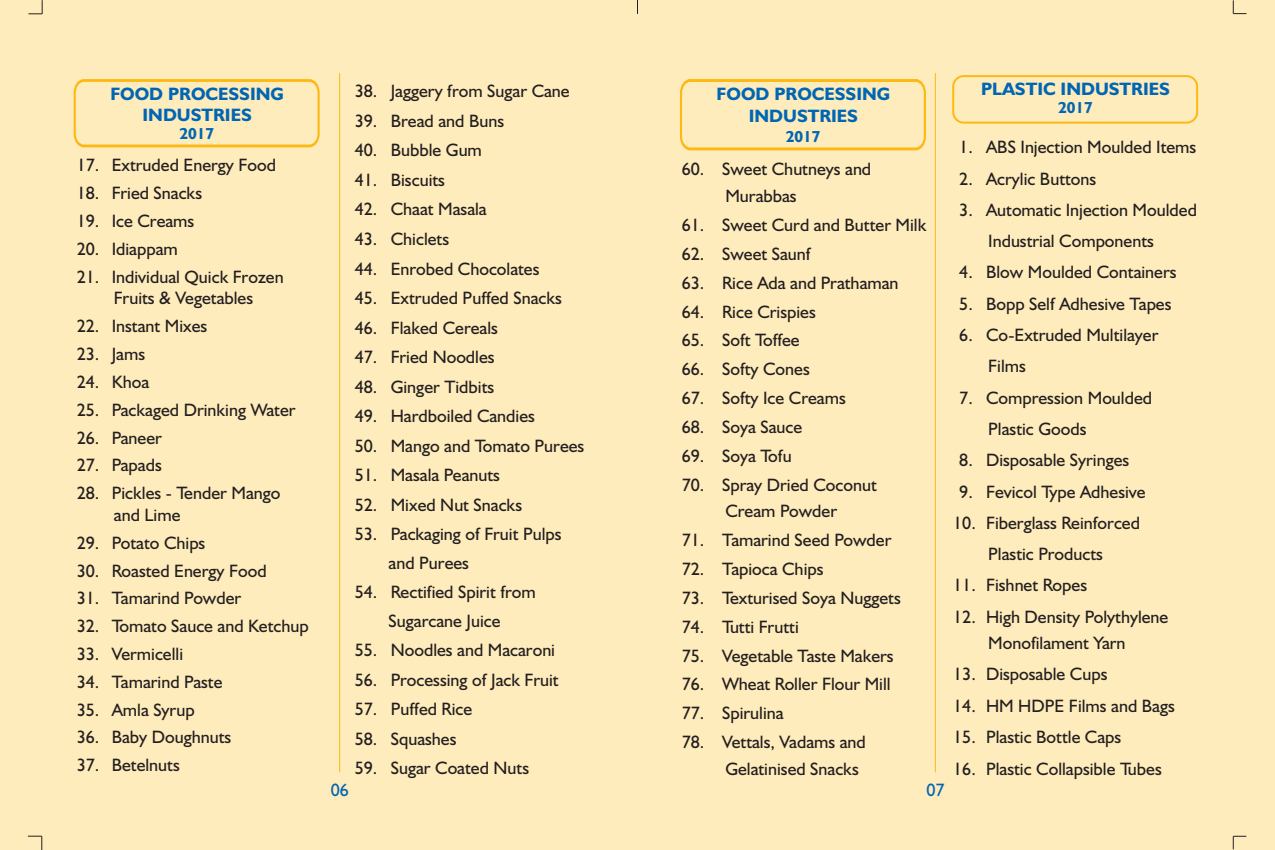
<style>
.page{position:relative;width:1275px;height:850px;background:#fff}
.page>*{position:absolute;margin:0;border:0;box-sizing:border-box;transform-origin:0 0}
.t1{font:18px/30.8px "Humanist 521 BT";color:#231f20}
.t2{font:700 18px/21.6px "Humanist 521 BT";color:#0066b3;text-align:center}
.t3{font:18px "Humanist 521 BT";color:#0066b3}
.t4{font:700 16px "Humanist 521 BT";color:#0066b3}
</style>
<div class="page">
<div style="left:0;top:0;width:1274px;height:850px;background:#ffecbc"></div>
<hr style="left:934px;top:73px;width:1px;height:699px;background:#fdb913">
<svg style="left:73px;top:79px;width:247px;height:69px"></svg>
<svg style="left:679px;top:79px;width:247px;height:72px"></svg>
<hr style="left:339px;top:73px;width:1px;height:699px;background:#fdb913">
<svg style="left:28px;top:835px;width:14px;height:15px"></svg>
<svg style="left:28px;top:0;width:15px;height:14px"></svg>
<svg style="left:1232px;top:836px;width:14px;height:13px"></svg>
<svg style="left:1232px;top:0;width:14px;height:14px"></svg>
<svg style="left:637px;top:0;width:1px;height:14px"></svg>
<div style="left:952px;top:75px;width:246px;height:49px;border:2px solid #fdb913;border-radius:11px"></div>
<p class="t2" style="left:110px;top:84px;width:175px">FOOD PROCESSING<br>INDUSTRIES</p>
<p class="t4" style="left:179px;top:127px;width:36px">2017</p>
<p class="t1" style="left:77px;top:151px;width:201px">17. Extruded Energy Food</p>
<p class="t1" style="left:77px;top:179px;width:127px">18. Fried Snacks</p>
<p class="t1" style="left:77px;top:207px;width:119px">19. Ice Creams</p>
<p class="t1" style="left:77px;top:235px;width:103px">20. Idiappam</p>
<p class="t1" style="left:77px;top:267px;width:208px;line-height:21.8px;text-align:center">21. Individual Quick Frozen<br>Fruits &amp; Vegetables</p>
<p class="t1" style="left:77px;top:312px;width:132px">22. Instant Mixes</p>
<p class="t1" style="left:77px;top:340px;width:70px">23. Jams</p>
<p class="t1" style="left:77px;top:368px;width:74px">24. Khoa</p>
<p class="t1" style="left:77px;top:395px;width:220px">25. Packaged Drinking Water</p>
<p class="t1" style="left:77px;top:423px;width:87px">26. Paneer</p>
<p class="t1" style="left:77px;top:451px;width:87px">27. Papads</p>
<p class="t1" style="left:114px;top:483px;width:168px;line-height:21.8px;text-indent:-37px">28. Pickles - Tender Mango and Lime</p>
<p class="t1" style="left:77px;top:528px;width:130px">29. Potato Chips</p>
<p class="t1" style="left:77px;top:556px;width:191px">30. Roasted Energy Food</p>
<p class="t1" style="left:77px;top:584px;width:166px">31. Tamarind Powder</p>
<p class="t1" style="left:77px;top:612px;width:233px">32. Tomato Sauce and Ketchup</p>
<p class="t1" style="left:77px;top:640px;width:108px">33. Vermicelli</p>
<p class="t1" style="left:77px;top:667px;width:147px">34. Tamarind Paste</p>
<p class="t1" style="left:77px;top:695px;width:119px">35. Amla Syrup</p>
<p class="t1" style="left:77px;top:723px;width:156px">36. Baby Doughnuts</p>
<p class="t1" style="left:77px;top:751px;width:105px">37. Betelnuts</p>
<p class="t1" style="left:355px;top:77px;width:216px">38. Jaggery from Sugar Cane</p>
<p class="t1" style="left:355px;top:107px;width:151px">39. Bread and Buns</p>
<p class="t1" style="left:355px;top:136px;width:129px">40. Bubble Gum</p>
<p class="t1" style="left:355px;top:166px;width:92px">41. Biscuits</p>
<p class="t1" style="left:355px;top:195px;width:133px">42. Chaat Masala</p>
<p class="t1" style="left:355px;top:225px;width:96px">43. Chiclets</p>
<p class="t1" style="left:355px;top:254px;width:186px">44. Enrobed Chocolates</p>
<p class="t1" style="left:355px;top:284px;width:209px">45. Extruded Puffed Snacks</p>
<p class="t1" style="left:355px;top:313px;width:145px">46. Flaked Cereals</p>
<p class="t1" style="left:355px;top:343px;width:141px">47. Fried Noodles</p>
<p class="t1" style="left:355px;top:372px;width:141px">48. Ginger Tidbits</p>
<p class="t1" style="left:355px;top:402px;width:182px">49. Hardboiled Candies</p>
<p class="t1" style="left:355px;top:431px;width:231px">50. Mango and Tomato Purees</p>
<p class="t1" style="left:355px;top:461px;width:147px">51. Masala Peanuts</p>
<p class="t1" style="left:355px;top:490px;width:169px">52. Mixed Nut Snacks</p>
<p class="t1" style="left:388px;top:521px;width:175px;line-height:28.4px;text-indent:-34px">53. Packaging of Fruit Pulps and Purees</p>
<p class="t1" style="left:355px;top:579px;width:183px;line-height:28.4px;text-align:center">54. Rectified Spirit from<br>Sugarcane Juice</p>
<p class="t1" style="left:355px;top:636px;width:202px">55. Noodles and Macaroni</p>
<p class="t1" style="left:355px;top:665px;width:205px">56. Processing of Jack Fruit</p>
<p class="t1" style="left:355px;top:695px;width:119px">57. Puffed Rice</p>
<p class="t1" style="left:355px;top:724px;width:103px">58. Squashes</p>
<p class="t1" style="left:355px;top:754px;width:176px">59. Sugar Coated Nuts</p>
<p class="t3" style="left:331px;top:782px;width:20px">06</p>
<p class="t2" style="left:716px;top:85px;width:175px">FOOD PROCESSING<br>INDUSTRIES</p>
<p class="t4" style="left:785px;top:129px;width:36px">2017</p>
<p class="t1" style="left:725px;top:157px;width:147px;line-height:26.8px;text-indent:-44px">60. Sweet Chutneys and<br>Murabbas</p>
<p class="t1" style="left:681px;top:211px;width:246px">61. Sweet Curd and Butter Milk</p>
<p class="t1" style="left:681px;top:240px;width:130px">62. Sweet Saunf</p>
<p class="t1" style="left:681px;top:269px;width:218px">63. Rice Ada and Prathaman</p>
<p class="t1" style="left:681px;top:297px;width:136px">64. Rice Crispies</p>
<p class="t1" style="left:681px;top:326px;width:120px">65. Soft Toffee</p>
<p class="t1" style="left:681px;top:355px;width:130px">66. Softy Cones</p>
<p class="t1" style="left:681px;top:384px;width:166px">67. Softy Ice Creams</p>
<p class="t1" style="left:681px;top:413px;width:122px">68. Soya Sauce</p>
<p class="t1" style="left:681px;top:441px;width:111px">69. Soya Tofu</p>
<p class="t1" style="left:681px;top:472px;width:197px;line-height:26.8px;text-align:center">70. Spray Dried Coconut<br>Cream Powder</p>
<p class="t1" style="left:681px;top:526px;width:211px">71. Tamarind Seed Powder</p>
<p class="t1" style="left:681px;top:555px;width:143px">72. Tapioca Chips</p>
<p class="t1" style="left:681px;top:584px;width:221px">73. Texturised Soya Nuggets</p>
<p class="t1" style="left:681px;top:612px;width:119px">74. Tutti Frutti</p>
<p class="t1" style="left:681px;top:641px;width:213px">75. Vegetable Taste Makers</p>
<p class="t1" style="left:681px;top:670px;width:210px">76. Wheat Roller Flour Mill</p>
<p class="t1" style="left:681px;top:699px;width:103px">77. Spirulina</p>
<p class="t1" style="left:725px;top:730px;width:142px;line-height:26.8px;text-indent:-44px">78. Vettals, Vadams and<br>Gelatinised Snacks</p>
<p class="t3" style="left:926px;top:782px;width:20px">07</p>
<p class="t2" style="left:981px;top:80px;width:190px">PLASTIC INDUSTRIES</p>
<p class="t4" style="left:1058px;top:101px;width:36px">2017</p>
<p class="t1" style="left:959px;top:133px;width:238px">1. ABS Injection Moulded Items</p>
<p class="t1" style="left:959px;top:164px;width:139px">2. Acrylic Buttons</p>
<p class="t1" style="left:988px;top:196px;width:210px;text-indent:-29px">3. Automatic Injection Moulded<br>Industrial Components</p>
<p class="t1" style="left:959px;top:258px;width:219px">4. Blow Moulded Containers</p>
<p class="t1" style="left:959px;top:290px;width:214px">5. Bopp Self Adhesive Tapes</p>
<p class="t1" style="left:988px;top:321px;width:172px;text-indent:-29px">6. Co-Extruded Multilayer<br>Films</p>
<p class="t1" style="left:988px;top:383px;width:165px;text-indent:-29px">7. Compression Moulded<br>Plastic Goods</p>
<p class="t1" style="left:959px;top:446px;width:171px">8. Disposable Syringes</p>
<p class="t1" style="left:959px;top:477px;width:188px">9. Fevicol Type Adhesive</p>
<p class="t1" style="left:953px;top:509px;width:188px;text-align:center">10. Fiberglass Reinforced<br>Plastic Products</p>
<p class="t1" style="left:953px;top:571px;width:135px">11. Fishnet Ropes</p>
<p class="t1" style="left:953px;top:605px;width:217px;line-height:26px;text-align:center">12. High Density Polythylene<br>Monofilament Yarn</p>
<p class="t1" style="left:953px;top:660px;width:156px">13. Disposable Cups</p>
<p class="t1" style="left:953px;top:691px;width:223px">14. HM HDPE Films and Bags</p>
<p class="t1" style="left:953px;top:723px;width:170px">15. Plastic Bottle Caps</p>
<p class="t1" style="left:953px;top:754px;width:210px">16. Plastic Collapsible Tubes</p>
</div>
